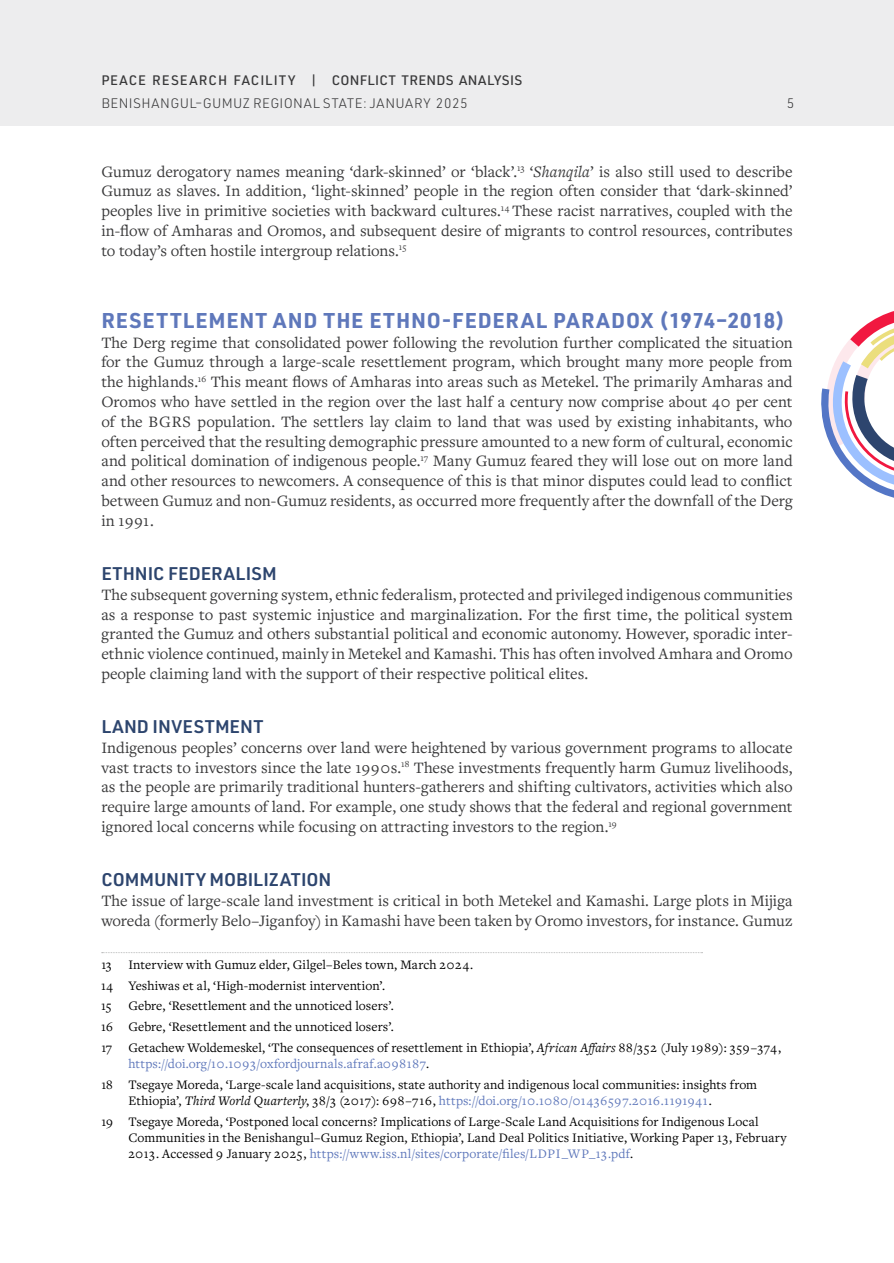
<style>
.page{position:relative;width:894px;height:1263px;background:#fff}
.page>*{position:absolute;margin:0;border:0;box-sizing:border-box;transform-origin:0 0}
.t1{font:700 21px "URWDIN";letter-spacing:.05em;color:#5f78bb}
.t2{font:600 18px "URWDIN";letter-spacing:.01em;color:#2d456e}
.t3{font:16.5px/19.8px "Freight Text Pro";color:#383839;text-align:justify}
.t4{font:13.5px/20.7px "Freight Text Pro";letter-spacing:.005em;color:#000}
.t5{font:500 13.5px "URWDIN";letter-spacing:.05em;color:#383839}
.t6{font:300 13.5px "URWDIN";letter-spacing:.035em;color:#383839}
.s1{font-style:italic}
.s2{color:#5f78bb}
</style>
<div class="page">
<div style="left:0;top:0;width:893px;height:126px;background:#ededee"></div>
<svg style="left:102px;top:952px;width:600px;height:1px"></svg>
<svg style="left:821px;top:311px;width:72px;height:187px"></svg>
<p class="t5" style="left:101px;top:71px;width:422px">PEACE RESEARCH FACILITY | CONFLICT TRENDS ANALYSIS</p>
<p class="t6" style="left:101px;top:94px;width:367px">BENISHANGUL–GUMUZ REGIONAL STATE: JANUARY 2025</p>
<p class="t6" style="left:786px;top:94px;width:9px">5</p>
<p class="t3" style="left:101px;top:161px;width:692px">Gumuz derogatory names meaning ‘dark-skinned’ or ‘black’.<sup>13</sup> ‘<span class="s1">Shanqila</span>’ is also still used to describe Gumuz as slaves. In addition, ‘light-skinned’ people in the region often consider that ‘dark-skinned’ peoples live in primitive societies with backward cultures.<sup>14</sup> These racist narratives, coupled with the in-flow of Amharas and Oromos, and subsequent desire of migrants to control resources, contributes to today’s often hostile intergroup relations.<sup>15</sup></p>
<p class="t1" style="left:101px;top:306px;width:684px">RESETTLEMENT AND THE ETHNO-FEDERAL PARADOX (1974–2018)</p>
<p class="t3" style="left:101px;top:332px;width:692px">The Derg regime that consolidated power following the revolution further complicated the situation for the Gumuz through a large-scale resettlement program, which brought many more people from the highlands.<sup>16</sup> This meant flows of Amharas into areas such as Metekel. The primarily Amharas and Oromos who have settled in the region over the last half a century now comprise about 40 per cent of the BGRS population. The settlers lay claim to land that was used by existing inhabitants, who often perceived that the resulting demographic pressure amounted to a new form of cultural, economic and political domination of indigenous people.<sup>17</sup> Many Gumuz feared they will lose out on more land and other resources to newcomers. A consequence of this is that minor disputes could lead to conflict between Gumuz and non-Gumuz residents, as occurred more frequently after the downfall of the Derg in 1991.</p>
<p class="t2" style="left:101px;top:561px;width:177px">ETHNIC FEDERALISM</p>
<p class="t3" style="left:101px;top:584px;width:692px">The subsequent governing system, ethnic federalism, protected and privileged indigenous communities as a response to past systemic injustice and marginalization. For the first time, the political system granted the Gumuz and others substantial political and economic autonomy. However, sporadic inter&shy;ethnic violence continued, mainly in Metekel and Kamashi. This has often involved Amhara and Oromo people claiming land with the support of their respective political elites.</p>
<p class="t2" style="left:101px;top:714px;width:163px">LAND INVESTMENT</p>
<p class="t3" style="left:101px;top:737px;width:692px">Indigenous peoples’ concerns over land were heightened by various government programs to allocate vast tracts to investors since the late 1990s.<sup>18</sup> These investments frequently harm Gumuz livelihoods, as the people are primarily traditional hunters-gatherers and shifting cultivators, activities which also require large amounts of land. For example, one study shows that the federal and regional government ignored local concerns while focusing on attracting investors to the region.<sup>19</sup></p>
<p class="t2" style="left:101px;top:867px;width:231px">COMMUNITY MOBILIZATION</p>
<p class="t3" style="left:101px;top:890px;width:692px">The issue of large-scale land investment is critical in both Metekel and Kamashi. Large plots in Mijiga woreda (formerly Belo–Jiganfoy) in Kamashi have been taken by Oromo investors, for instance. Gumuz</p>
<p class="t4" style="left:101px;top:953px;width:681px">13 Interview with Gumuz elder, Gilgel–Beles town, March 2024.<br>14 Yeshiwas et al, ‘High-modernist intervention’.<br>15 Gebre, ‘Resettlement and the unnoticed losers’.<br>16 Gebre, ‘Resettlement and the unnoticed losers’.<br>17 Getachew Woldemeskel, ‘The consequences of resettlement in Ethiopia’, <span class="s1">African Affairs</span> 88/352 (July 1989): 359–374,</p>
<p class="t4" style="left:101px;top:1052px;width:657px;text-indent:27px"><span class="s2">https://doi.org/10.1093/oxfordjournals.afraf.a098187</span>.<br>18 Tsegaye Moreda, ‘Large-scale land acquisitions, state authority and indigenous local communities: insights from</p>
<p class="t4" style="left:101px;top:1089px;width:658px;text-indent:27px">Ethiopia’, <span class="s1">Third World Quarterly</span>, 38/3 (2017): 698–716, <span class="s2">https://doi.org/10.1080/01436597.2016.1191941</span>.<br>19 Tsegaye Moreda, ‘Postponed local concerns? Implications of Large-Scale Land Acquisitions for Indigenous Local</p>
<p class="t4" style="left:128px;top:1128px;width:659px;line-height:16.2px">Communities in the Benishangul–Gumuz Region, Ethiopia’, Land Deal Politics Initiative, Working Paper 13, February<br>2013. Accessed 9 January 2025, <span class="s2">https://www.iss.nl/sites/corporate/files/LDPI_WP_13.pdf</span>.</p>
</div>
